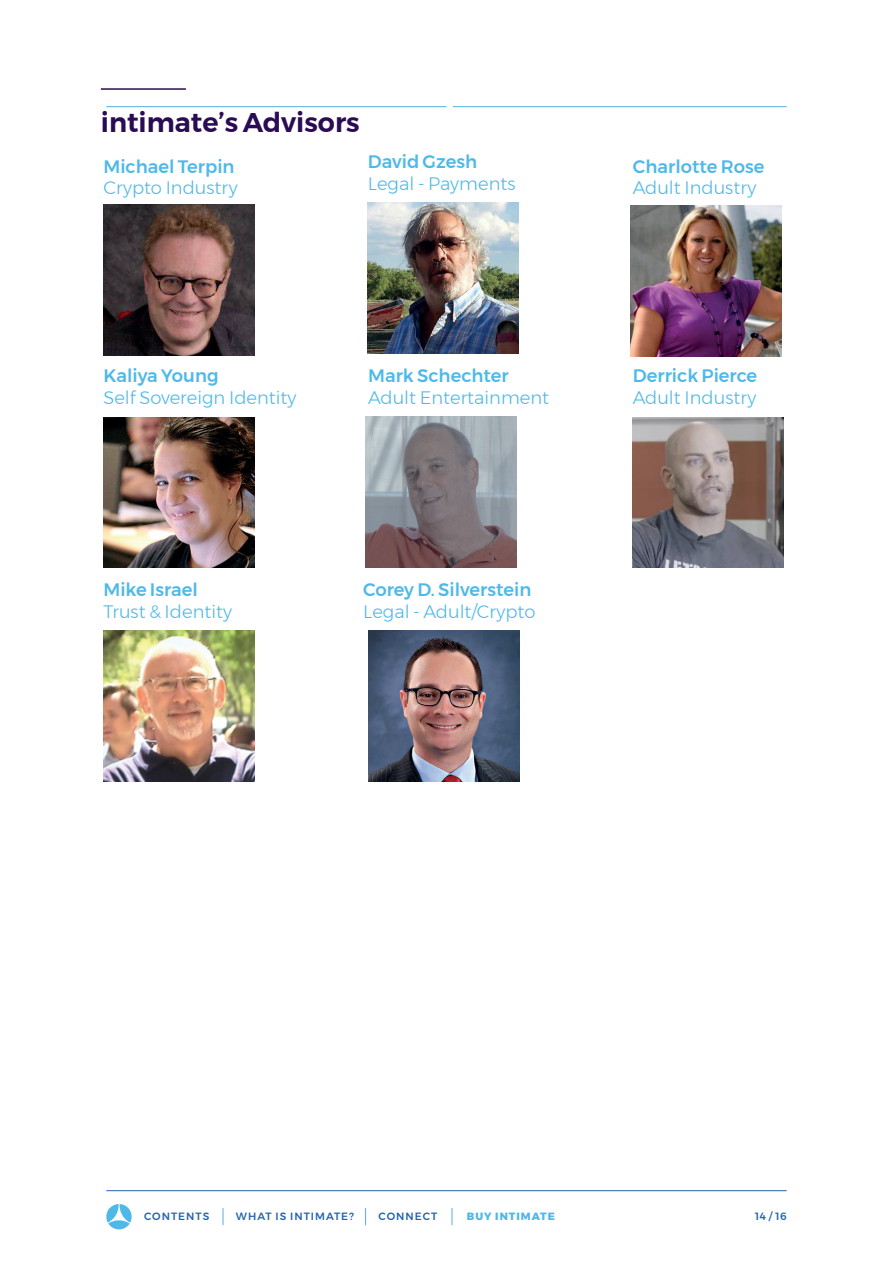
<style>
.page{position:relative;width:893px;height:1263px;background:#fff}
.page>*{position:absolute;margin:0;border:0;box-sizing:border-box;transform-origin:0 0}
.t1{font:600 27px "Montserrat";color:#2a0c54}
.t2{font:300 18px "Montserrat";color:#4eb9e9}
.t3{font:500 18px "Montserrat";color:#4eb9e9}
.t4{font:500 10.5px "Montserrat";letter-spacing:.095em;color:#2163b0}
.t5{font:800 10.5px "Montserrat";letter-spacing:.095em;color:#4eb9e9}
</style>
<div class="page">
<hr style="left:106px;top:106px;width:340px;height:1px;background:#51b0e1">
<hr style="left:453px;top:106px;width:334px;height:1px;background:#51b0e1">
<img style="left:103px;top:205px;width:151px;height:151px">
<img style="left:630px;top:205px;width:151px;height:151px">
<img style="left:103px;top:631px;width:151px;height:150px">
<img style="left:103px;top:417px;width:151px;height:151px">
<img style="left:366px;top:417px;width:151px;height:151px">
<img style="left:633px;top:417px;width:151px;height:151px">
<img style="left:368px;top:631px;width:151px;height:150px">
<img style="left:368px;top:203px;width:151px;height:150px">
<hr style="left:101px;top:88px;width:85px;height:2px;background:#2a0c54">
<hr style="left:106px;top:1190px;width:681px;height:1px;background:#2163b0">
<svg style="left:106px;top:1204px;width:26px;height:26px"></svg>
<svg style="left:223px;top:1208px;width:1px;height:17px"></svg>
<svg style="left:365px;top:1208px;width:1px;height:17px"></svg>
<svg style="left:452px;top:1208px;width:1px;height:17px"></svg>
<h1 class="t1" style="left:101px;top:101px;width:260px">intimate’s Advisors</h1>
<p class="t3" style="left:103px;top:152px;width:133px">Michael Terpin</p>
<p class="t2" style="left:103px;top:174px;width:136px">Crypto Industry</p>
<p class="t3" style="left:368px;top:148px;width:111px">David Gzesh</p>
<p class="t2" style="left:368px;top:170px;width:149px">Legal - Payments</p>
<p class="t3" style="left:103px;top:361px;width:117px">Kaliya Young</p>
<p class="t2" style="left:103px;top:384px;width:194px">Self Sovereign Identity</p>
<p class="t3" style="left:368px;top:361px;width:142px">Mark Schechter</p>
<p class="t2" style="left:368px;top:384px;width:182px">Adult Entertainment</p>
<p class="t3" style="left:103px;top:576px;width:96px">Mike Israel</p>
<p class="t2" style="left:103px;top:598px;width:130px">Trust &amp; Identity</p>
<p class="t3" style="left:363px;top:576px;width:170px">Corey D. Silverstein</p>
<p class="t2" style="left:363px;top:598px;width:174px">Legal - Adult/Crypto</p>
<p class="t3" style="left:633px;top:152px;width:133px">Charlotte Rose</p>
<p class="t2" style="left:633px;top:174px;width:125px">Adult Industry</p>
<p class="t3" style="left:633px;top:361px;width:126px">Derrick Pierce</p>
<p class="t2" style="left:633px;top:384px;width:125px">Adult Industry</p>
<p class="t4" style="left:144px;top:1208px;width:67px">CONTENTS</p>
<p class="t4" style="left:236px;top:1208px;width:120px">WHAT IS INTIMATE?</p>
<p class="t4" style="left:379px;top:1208px;width:60px">CONNECT</p>
<p class="t5" style="left:467px;top:1208px;width:90px">BUY INTIMATE</p>
<p class="t4" style="left:755px;top:1208px;width:33px">14 / 16</p>
</div>
